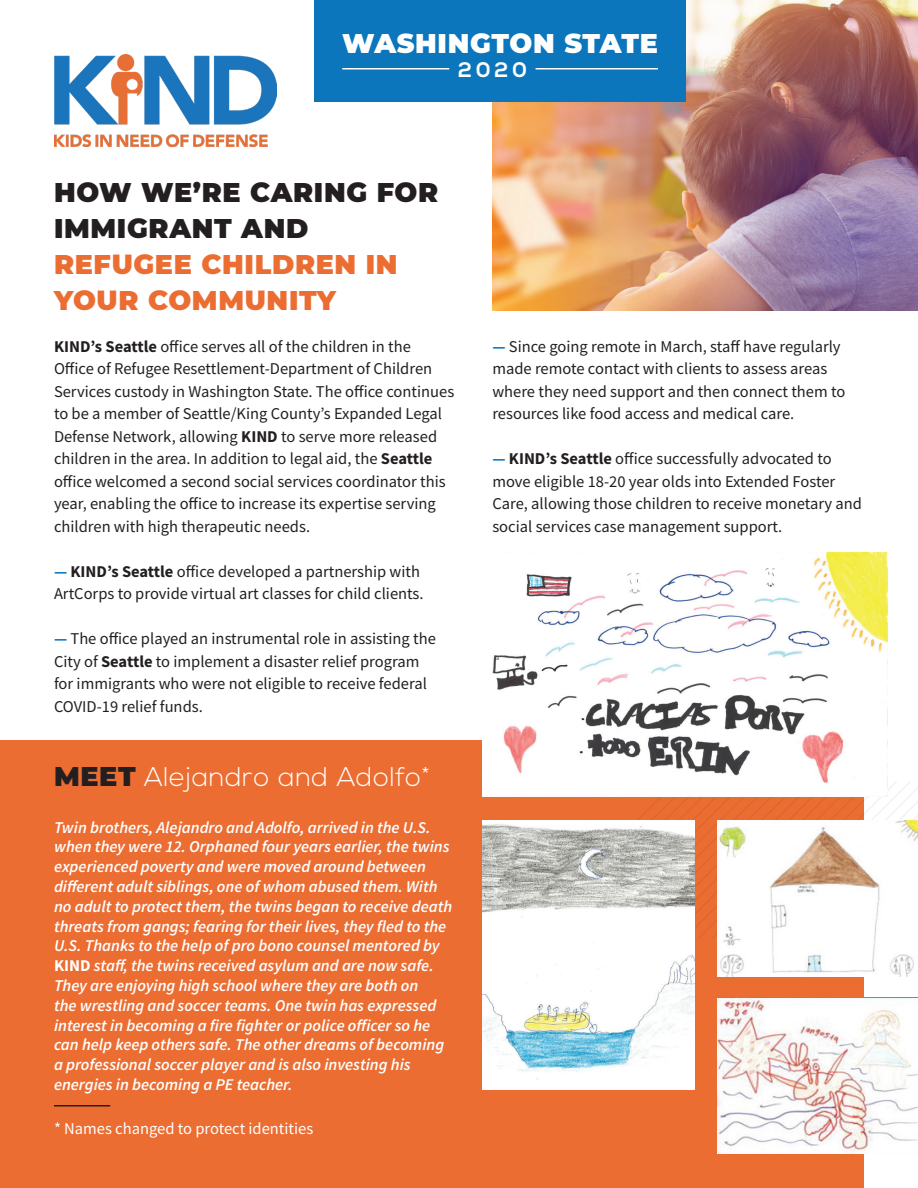
<style>
.page{position:relative;width:918px;height:1188px;background:#fff}
.page>*{position:absolute;margin:0;border:0;box-sizing:border-box;transform-origin:0 0}
.t1{font:900 27px/36px "Montserrat";letter-spacing:.025em;color:#eb6d32}
.t2{font:300 27px "Nexa";letter-spacing:.025em;color:#fff}
.t3{font:900 27px "Montserrat";letter-spacing:.025em;color:#fff}
.t4{font:700 21px "Nexa";color:#fff}
.t5{font:16.5px/22.5px "Source Sans Pro";color:#231f20}
.t6{font:italic 600 16.5px/19.8px "Source Sans Pro";color:#fff}
.t7{font:16.5px "Source Sans Pro";color:#fff}
.s1{color:#231f20}
.s2{font-weight:700}
.s3{font-weight:700;color:#0c76bd}
.s4{font-family:"Montserrat";font-weight:900;color:#231f20}
.s5{font-weight:700;font-style:normal}
</style>
<div class="page">
<div style="left:0;top:741px;width:864px;height:447px;background:#eb6d32"></div>
<svg style="left:517px;top:779px;width:401px;height:162px"></svg>
<img style="left:492px;top:0;width:426px;height:310px">
<img style="left:54px;top:54px;width:222px;height:93px">
<div style="left:314px;top:0;width:372px;height:102px;background:#0c76bd"></div>
<hr style="left:342px;top:68px;width:107px;height:1px;background:#fff">
<hr style="left:536px;top:68px;width:122px;height:1px;background:#fff">
<hr style="left:54px;top:1105px;width:56px;height:2px;background:#231f20">
<img style="left:718px;top:820px;width:200px;height:156px">
<img style="left:718px;top:998px;width:200px;height:156px">
<img style="left:482px;top:820px;width:212px;height:270px">
<img style="left:482px;top:552px;width:405px;height:244px">
<p class="t3" style="left:342px;top:23px;width:317px">WASHINGTON STATE</p>
<p class="t4" style="left:458px;top:57px;width:70px">2020</p>
<p class="t1" style="left:54px;top:173px;width:386px"><span class="s1">HOW WE’RE CARING FOR<br>IMMIGRANT AND<br></span>REFUGEE CHILDREN IN<br>YOUR COMMUNITY</p>
<p class="t5" style="left:54px;top:335px;width:402px"><span class="s2">KIND’s Seattle</span> office serves all of the children in the Office of Refugee Resettlement-Department of Children Services custody in Washington State. The office continues to be a member of Seattle/King County’s Expanded Legal Defense Network, allowing <span class="s2">KIND</span> to serve more released children in the area. In addition to legal aid, the <span class="s2">Seattle </span>office welcomed a second social services coordinator this year, enabling the office to increase its expertise serving children with high therapeutic needs.</p>
<p class="t5" style="left:54px;top:560px;width:371px"><span class="s3">—</span> <span class="s2">KIND’s Seattle</span> office developed a partnership with<br>ArtCorps to provide virtual art classes for child clients.</p>
<p class="t5" style="left:54px;top:627px;width:383px"><span class="s3">—</span> The office played an instrumental role in assisting the City of <span class="s2">Seattle</span> to implement a disaster relief program for immigrants who were not eligible to receive federal COVID-19 relief funds.</p>
<p class="t2" style="left:54px;top:761px;width:377px"><span class="s4">MEET</span> Alejandro and Adolfo*</p>
<p class="t6" style="left:54px;top:817px;width:400px">Twin brothers, Alejandro and Adolfo, arrived in the U.S. when they were 12. Orphaned four years earlier, the twins experienced poverty and were moved around between different adult siblings, one of whom abused them. With no adult to protect them, the twins began to receive death threats from gangs; fearing for their lives, they fled to the U.S. Thanks to the help of pro bono counsel mentored by <span class="s5">KIND</span> staff, the twins received asylum and are now safe.<br>They are enjoying high school where they are both on<br>the wrestling and soccer teams. One twin has expressed interest in becoming a fire fighter or police officer so he can help keep others safe. The other dreams of becoming a professional soccer player and is also investing his energies in becoming a PE teacher.</p>
<p class="t7" style="left:54px;top:1118px;width:261px">* Names changed to protect identities</p>
<p class="t5" style="left:492px;top:335px;width:354px"><span class="s3">—</span> Since going remote in March, staff have regularly made remote contact with clients to assess areas where they need support and then connect them to resources like food access and medical care.</p>
<p class="t5" style="left:492px;top:447px;width:371px"><span class="s3">—</span> <span class="s2">KIND’s Seattle</span> office successfully advocated to move eligible 18-20 year olds into Extended Foster Care, allowing those children to receive monetary and social services case management support.</p>
</div>
